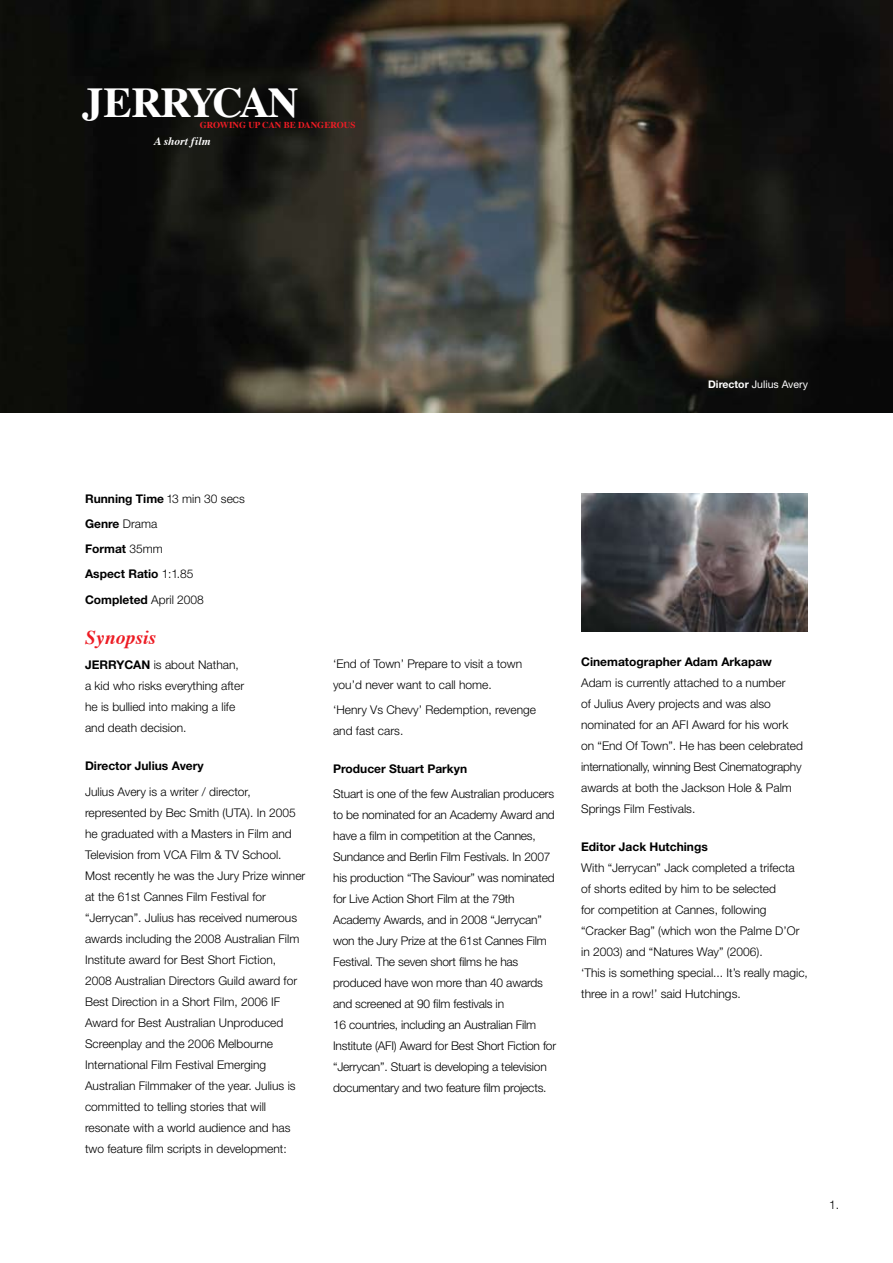
<style>
.page{position:relative;width:893px;height:1263px;background:#fff}
.page>*{position:absolute;margin:0;border:0;box-sizing:border-box;transform-origin:0 0}
.t1{font:700 42.6px "Times";letter-spacing:-.05em;color:#fff}
.t2{font:italic 700 19.5px "Times";letter-spacing:.005em;color:#ed1c24}
.t3{font:300 12px/21px "Helvetica Neue";color:#000}
.t4{font:700 12px/25.2px "Helvetica Neue";color:#000}
.t5{font:italic 700 11.4px "Times";letter-spacing:.01em;color:#fff}
.t6{font:10.5px "Helvetica Neue";color:#fff}
.t7{font:700 9px "Times";color:#ed1c24}
.s1{font-weight:700}
.s2{font-weight:300}
</style>
<div class="page">
<img style="left:0;top:0;width:893px;height:412px">
<img style="left:581px;top:493px;width:227px;height:138px">
<h1 class="t1" style="left:82px;top:62px;width:218px">JERRYCAN</h1>
<p class="t7" style="left:200px;top:117px;width:157px">GROWING UP CAN BE DANGEROUS</p>
<p class="t5" style="left:154px;top:130px;width:58px">A short film</p>
<p class="t6" style="left:708px;top:378px;width:101px"><span class="s1">Director</span> Julius Avery</p>
<p class="t4" style="left:85px;top:486px;width:161px">Running Time <span class="s2">13 min 30 secs<br></span>Genre <span class="s2">Drama<br></span>Format <span class="s2">35mm<br></span>Aspect Ratio <span class="s2">1:1.85<br></span>Completed <span class="s2">April 2008</span></p>
<h2 class="t2" style="left:85px;top:619px;width:73px">Synopsis</h2>
<p class="t3" style="left:85px;top:654px;width:161px"><span class="s1">JERRYCAN</span> is about Nathan, a kid who risks everything after he is bullied into making a life and death decision.</p>
<p class="t4" style="left:85px;top:753px;width:120px">Director Julius Avery</p>
<p class="t3" style="left:85px;top:781px;width:222px">Julius Avery is a writer / director, represented by Bec Smith (UTA). In 2005 he graduated with a Masters in Film and Television from VCA Film &amp; TV School.<br>Most recently he was the Jury Prize winner at the 61st Cannes Film Festival for “Jerrycan”. Julius has received numerous awards including the 2008 Australian Film Institute award for Best Short Fiction, 2008 Australian Directors Guild award for Best Direction in a Short Film, 2006 IF Award for Best Australian Unproduced Screenplay and the 2006 Melbourne International Film Festival Emerging Australian Filmmaker of the year. Julius is committed to telling stories that will resonate with a world audience and has two feature film scripts in development:</p>
<p class="t3" style="left:333px;top:653px;width:191px">‘End of Town’ Prepare to visit a town you’d never want to call home.</p>
<p class="t3" style="left:333px;top:699px;width:204px">‘Henry Vs Chevy’ Redemption, revenge and fast cars.</p>
<p class="t4" style="left:333px;top:756px;width:136px">Producer Stuart Parkyn</p>
<p class="t3" style="left:333px;top:783px;width:225px">Stuart is one of the few Australian producers to be nominated for an Academy Award and have a film in competition at the Cannes, Sundance and Berlin Film Festivals. In 2007 his production “The Saviour” was nominated for Live Action Short Film at the 79th Academy Awards, and in 2008 “Jerrycan” won the Jury Prize at the 61st Cannes Film Festival. The seven short films he has produced have won more than 40 awards and screened at 90 film festivals in<br>16 countries, including an Australian Film Institute (AFI) Award for Best Short Fiction for “Jerrycan”. Stuart is developing a television documentary and two feature film projects.</p>
<p class="t4" style="left:581px;top:649px;width:192px">Cinematographer Adam Arkapaw</p>
<p class="t3" style="left:581px;top:672px;width:223px">Adam is currently attached to a number<br>of Julius Avery projects and was also nominated for an AFI Award for his work on “End Of Town”. He has been celebrated internationally, winning Best Cinematography awards at both the Jackson Hole &amp; Palm Springs Film Festivals.</p>
<p class="t4" style="left:581px;top:834px;width:128px">Editor Jack Hutchings</p>
<p class="t3" style="left:581px;top:857px;width:228px">With “Jerrycan” Jack completed a trifecta<br>of shorts edited by him to be selected<br>for competition at Cannes, following “Cracker Bag” (which won the Palme D’Or in 2003) and “Natures Way” (2006).<br>‘This is something special... It’s really magic, three in a row!’ said Hutchings.</p>
<p class="t3" style="left:829px;top:1193px;width:12px">1.</p>
</div>
